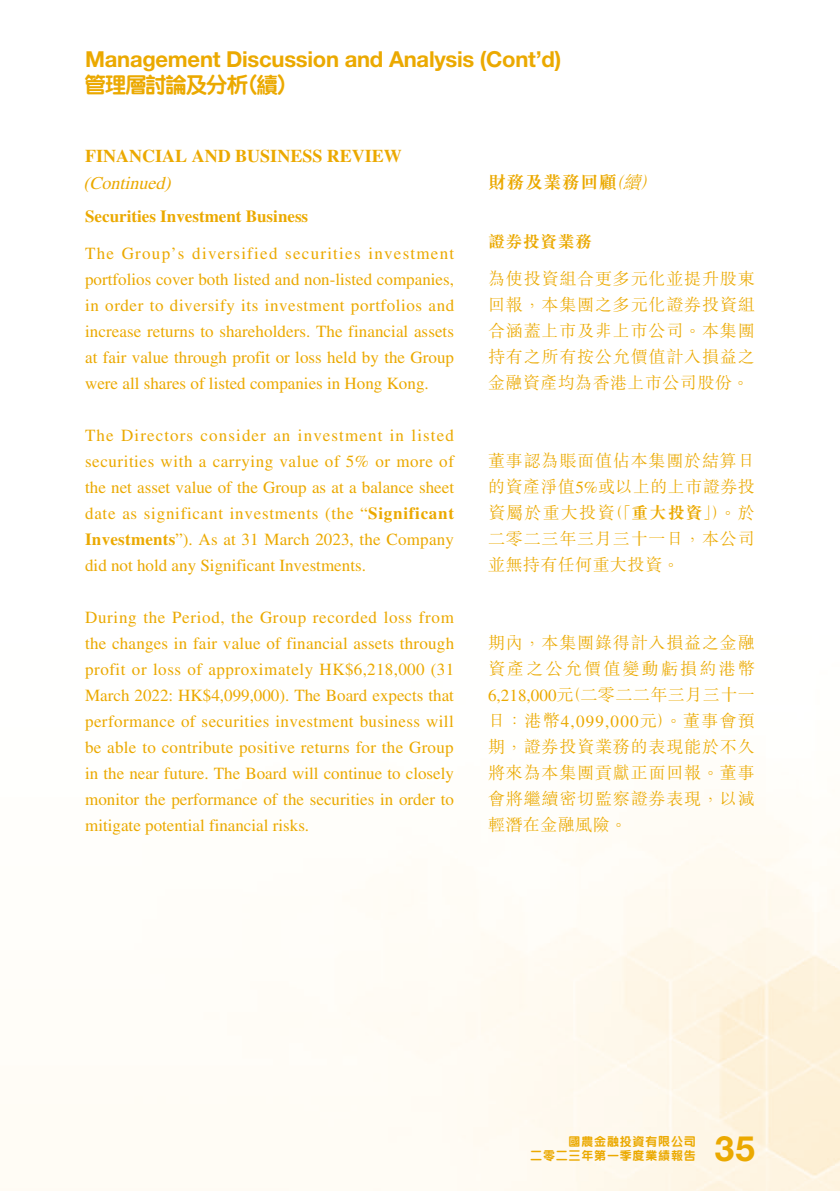
<style>
.page{position:relative;width:840px;height:1191px;background:#fff}
.page>*{position:absolute;margin:0;border:0;box-sizing:border-box;transform-origin:0 0}
.t1{font:700 35px "Helvetica Neue LT Std";color:#eba900}
.t2{font:700 22px "Helvetica Neue LT Std";letter-spacing:-.01em;color:#eba900}
.t3{font:800 22px "M Yuen HK";letter-spacing:-.08em;color:#eba900}
.t4{font:700 18px "Times LT Std";color:#eba900}
.t5{font:italic 18px "Times LT Std";color:#eba900}
.t6{font:700 18px "M Sung HK";letter-spacing:.025em;color:#eba900}
.t7{font:17px/26px "Times LT Std";color:#eba900;text-align:justify}
.t8{font:300 17px/26px "M Sung HK";letter-spacing:.05em;color:#eba900;text-align:justify}
.t9{font:700 17px "Times LT Std";color:#eba900}
.t10{font:700 17px "M Sung HK";letter-spacing:.025em;color:#eba900}
.t11{font:800 12px/14px "M Yuen HK";letter-spacing:.065em;color:#eba900;text-align:right}
.s1{font-weight:700}
.s2{font-weight:300;font-style:italic}
.s3{font-family:"Times LT Std";font-weight:400}
</style>
<div class="page">
<p class="t2" style="left:85px;top:45px;width:477px">Management Discussion and Analysis (Cont’d)</p>
<p class="t3" style="left:84px;top:74px;width:214px">管理層討論及分析（續）</p>
<p class="t4" style="left:85px;top:146px;width:318px">FINANCIAL AND BUSINESS REVIEW</p>
<p class="t5" style="left:83px;top:173px;width:93px">(Continued)</p>
<p class="t9" style="left:85px;top:206px;width:224px">Securities Investment Business</p>
<p class="t7" style="left:85px;top:240px;width:370px">The Group’s diversified securities investment portfolios cover both listed and non-listed companies, in order to diversify its investment portfolios and increase returns to shareholders. The financial assets at fair value through profit or loss held by the Group were all shares of listed companies in Hong Kong.</p>
<p class="t7" style="left:85px;top:422px;width:370px">The Directors consider an investment in listed securities with a carrying value of 5% or more of the net asset value of the Group as at a balance sheet date as significant investments (the “<span class="s1">Significant Investments</span>”). As at 31 March 2023, the Company did not hold any Significant Investments.</p>
<p class="t7" style="left:85px;top:604px;width:370px">During the Period, the Group recorded loss from the changes in fair value of financial assets through profit or loss of approximately HK$6,218,000 (31<br>March 2022: HK$4,099,000). The Board expects that performance of securities investment business will be able to contribute positive returns for the Group in the near future. The Board will continue to closely monitor the performance of the securities in order to mitigate potential financial risks.</p>
<p class="t6" style="left:488px;top:173px;width:176px">財務及業務回顧<span class="s2">（續）</span></p>
<p class="t10" style="left:488px;top:233px;width:106px">證券投資業務</p>
<p class="t8" style="left:488px;top:265px;width:268px">為使投資組合更多元化並提升股東回報，本集團之多元化證券投資組合涵蓋上市及非上市公司。本集團持有之所有按公允價值計入損益之金融資產均為香港上市公司股份。</p>
<p class="t8" style="left:488px;top:447px;width:268px">董事認為賬面值佔本集團於結算日的資產淨值<span class="s3">5%</span>或以上的上市證券投資屬於重大投資（「<span class="s1">重大投資</span>」）。於二零二三年三月三十一日，本公司並無持有任何重大投資。</p>
<p class="t8" style="left:488px;top:629px;width:268px">期內，本集團錄得計入損益之金融資產之公允價值變動虧損約港幣<span class="s3">6,218,000</span>元（二零二二年三月三十一日：港幣<span class="s3">4,099,000</span>元）。董事會預期，證券投資業務的表現能於不久將來為本集團貢獻正面回報。董事會將繼續密切監察證券表現，以減輕潛在金融風險。</p>
<p class="t11" style="left:530px;top:1134px;width:167px">國農金融投資有限公司<br>二零二三年第一季度業績報告</p>
<h1 class="t1" style="left:714px;top:1127px;width:41px">35</h1>
</div>
